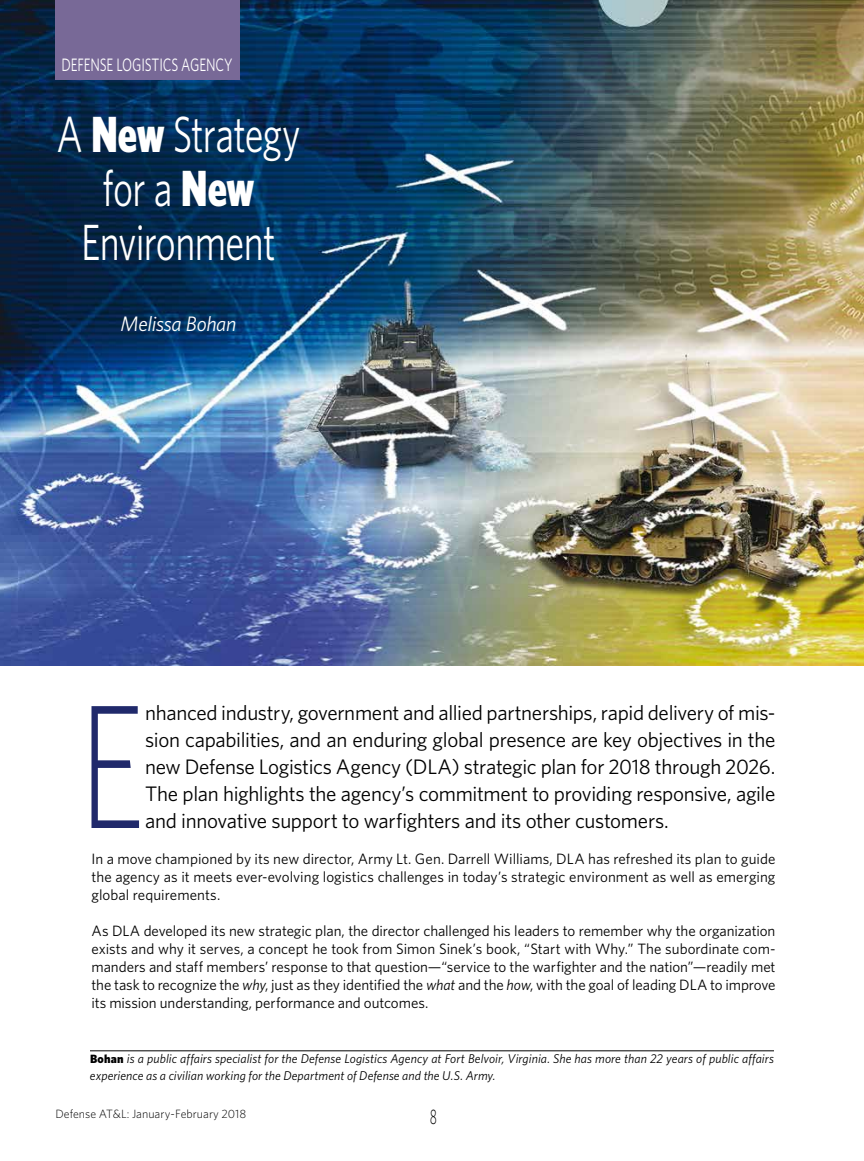
<style>
.page{position:relative;width:864px;height:1161px;background:#fff}
.page>*{position:absolute;margin:0;border:0;box-sizing:border-box;transform-origin:0 0}
.t1{font:300 176.55px "Whitney";color:#20296b;scale:.75 1}
.t2{font:51px/54px "Whitney";letter-spacing:-.02em;color:#fff;text-align:center;scale:.75 1}
.t3{font:21px/27px "Whitney";letter-spacing:-.015em;color:#000;text-align:justify}
.t4{font:italic 21px "Whitney";letter-spacing:-.015em;color:#fff}
.t5{font:300 21px "Whitney";color:#000;scale:.6 1}
.t6{font:18px "Whitney";letter-spacing:-.01em;color:#fff;scale:.75 1}
.t7{font:15px/18px "Whitney";color:#000;text-align:justify}
.t8{font:italic 12.75px/16.5px "Whitney";letter-spacing:.005em;color:#000}
.t9{font:300 12px "Whitney";color:#000}
.s1{font-weight:900}
.s2{font-style:italic}
.s3{font-weight:900;font-style:normal;font-size:12px}
</style>
<div class="page">
<img style="left:0;top:0;width:864px;height:666px">
<div style="left:56px;top:0;width:184px;height:80px;background:#786997"></div>
<hr style="left:90px;top:1050px;width:684px;height:1px;background:#000">
<p class="t6" style="left:61px;top:54px;width:230px">DEFENSE LOGISTICS AGENCY</p>
<h2 class="t2" style="left:56px;top:106px;width:327px">A <span class="s1">New</span> Strategy for a <span class="s1">New<br></span>Environment</h2>
<h3 class="t4" style="left:121px;top:311px;width:117px">Melissa Bohan</h3>
<h1 class="t1" style="left:78px;top:659px;width:91px">E</h1>
<p class="t3" style="left:145px;top:699px;width:632px">nhanced industry, government and allied partnerships, rapid delivery of mis&shy;sion capabilities, and an enduring global presence are key objectives in the new Defense Logistics Agency (DLA) strategic plan for 2018 through 2026.<br>The plan highlights the agency’s commitment to providing responsive, agile and innovative support to warfighters and its other customers.</p>
<p class="t7" style="left:92px;top:850px;width:686px">In a move championed by its new director, Army Lt. Gen. Darrell Williams, DLA has refreshed its plan to guide the agency as it meets ever-evolving logistics challenges in today’s strategic environment as well as emerging global requirements.</p>
<p class="t7" style="left:92px;top:922px;width:686px">As DLA developed its new strategic plan, the director challenged his leaders to remember why the organization exists and why it serves, a concept he took from Simon Sinek’s book, “Start with Why.” The subordinate com&shy;manders and staff members’ response to that question—“service to the warfighter and the nation”—readily met the task to recognize the <span class="s2">why</span>, just as they identified the <span class="s2">what</span> and the <span class="s2">how</span>, with the goal of leading DLA to improve its mission understanding, performance and outcomes.</p>
<p class="t8" style="left:90px;top:1050px;width:686px"><span class="s3">Bohan</span> is a public affairs specialist for the Defense Logistics Agency at Fort Belvoir, Virginia. She has more than 22 years of public affairs experience as a civilian working for the Department of Defense and the U.S. Army.</p>
<p class="t9" style="left:56px;top:1106px;width:192px">Defense AT&amp;L: January-February 2018</p>
<h3 class="t5" style="left:430px;top:1104px;width:14px">8</h3>
</div>
